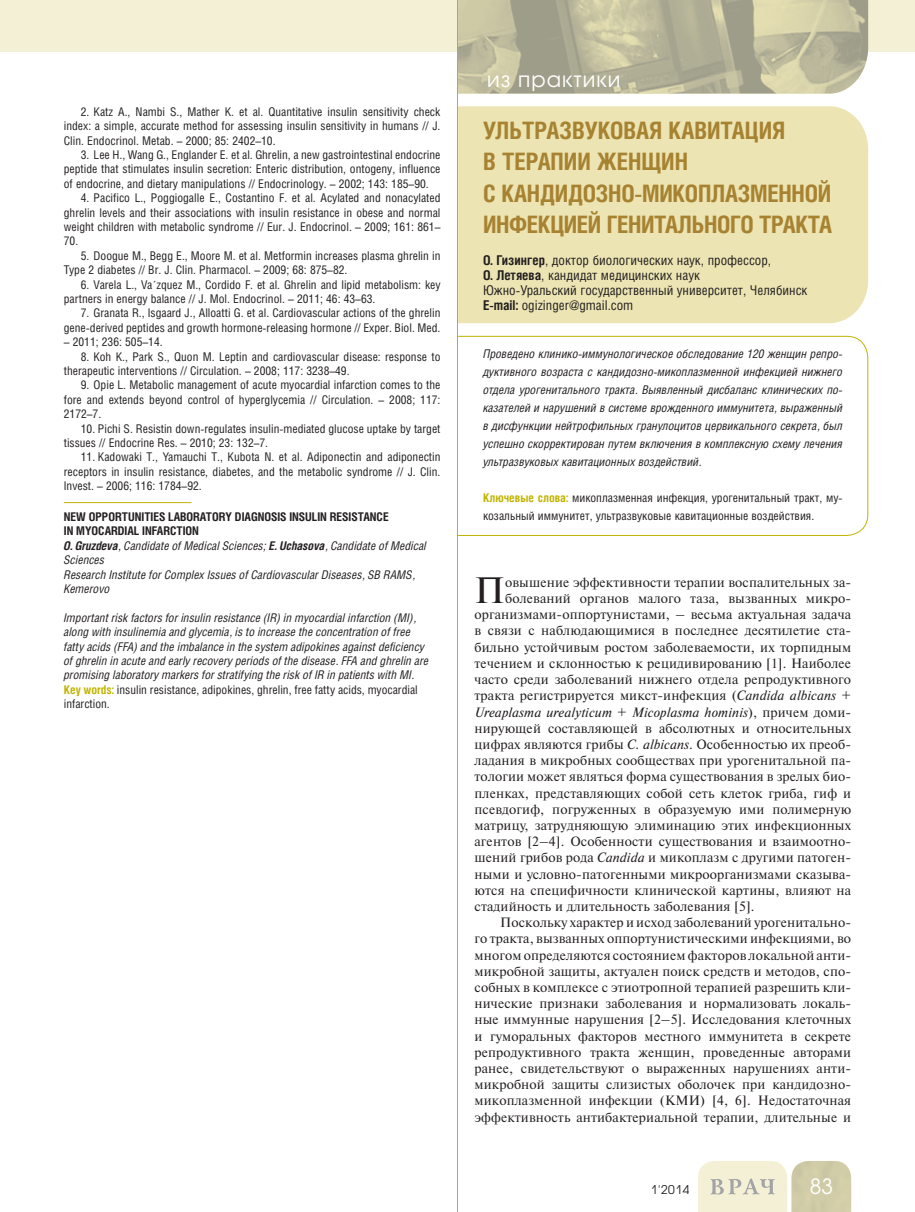
<style>
.page{position:relative;width:915px;height:1212px;background:#fff}
.page>*{position:absolute;margin:0;border:0;box-sizing:border-box;transform-origin:0 0}
.t1{font:36.6px "Newton C";color:#231f20}
.t2{font:700 24px/31.5px "Helios Cond";letter-spacing:-.01em;color:#a78231}
.t3{font:21px "Avant Garde Gothic C";letter-spacing:.05em;color:#fff}
.t4{font:13.5px "Newton C";letter-spacing:.01em;color:#231f20}
.t5{font:13.5px/15px "Helios Cond";color:#231f20}
.t6{font:italic 13.5px "Newton C";letter-spacing:.01em;color:#231f20}
.t7{font:12px/14.4px "Helios Cond";color:#231f20;text-align:justify}
.t8{font:italic 12px/14.4px "Helios Cond";color:#231f20}
.t9{font:12px "Avant Garde Gothic C";color:#231f20}
.s1{font-family:"Times New Roman"}
.s2{font-weight:700;font-style:normal}
.s3{font-weight:700}
.s4{font-weight:700;font-style:normal;color:#c1b400}
.s5{font-style:normal}
.s6{font-weight:700;color:#c1b400}
.s7{font-style:italic}
</style>
<div class="page">
<div style="left:0;top:0;width:914px;height:51px;background:#f4f0d5"></div>
<svg style="left:698px;top:1161px;width:152px;height:51px"></svg>
<hr style="left:64px;top:502px;width:127px;height:1px;background:#c1b400">
<div style="left:458px;top:106px;width:409px;height:217px;background:#ece5b3"></div>
<svg style="left:458px;top:336px;width:410px;height:200px"></svg>
<svg style="left:458px;top:0;width:371px;height:94px"></svg>
<img style="left:829px;top:0;width:38px;height:94px">
<hr style="left:457px;top:0;width:1px;height:1212px;background:#c1b400">
<p class="t7" style="left:64px;top:105px;width:378px;text-indent:17px">2. Katz A., Nambi S., Mather K. et al. Quantitative insulin sensitivity check index: a simple, accurate method for assessing insulin sensitivity in humans // J.<br>Clin. Endocrinol. Metab. – 2000; 85: 2402–10.</p>
<p class="t7" style="left:64px;top:149px;width:378px;text-indent:17px">3. Lee H., Wang G., Englander E. et al. Ghrelin, a new gastrointestinal endocrine peptide that stimulates insulin secretion: Enteric distribution, ontogeny, influence of endocrine, and dietary manipulations // Endocrinology. – 2002; 143: 185–90.</p>
<p class="t7" style="left:64px;top:192px;width:378px;text-indent:17px">4. Pacifico L., Poggiogalle E., Costantino F. et al. Acylated and nonacylated ghrelin levels and their associations with insulin resistance in obese and normal weight children with metabolic syndrome // Eur. J. Endocrinol. – 2009; 161: 861– 70.</p>
<p class="t7" style="left:64px;top:249px;width:378px;text-indent:17px">5. Doogue M., Begg E., Moore M. et al. Metformin increases plasma ghrelin in<br>Type 2 diabetes // Br. J. Clin. Pharmacol. – 2009; 68: 875–82.</p>
<p class="t7" style="left:64px;top:278px;width:378px;text-indent:17px">6. Varela L., Va<span class="s1">´</span>zquez M., Cordido F. et al. Ghrelin and lipid metabolism: key partners in energy balance // J. Mol. Endocrinol. – 2011; 46: 43–63.</p>
<p class="t7" style="left:64px;top:307px;width:378px;text-align:right">7. Granata R., Isgaard J., Alloatti G. et al. Cardiovascular actions of the ghrelin gene-derived peptides and growth hormone-releasing hormone // Exper. Biol. Med.</p>
<p class="t7" style="left:64px;top:336px;width:100px">– 2011; 236: 505–14.</p>
<p class="t7" style="left:64px;top:350px;width:378px;text-indent:17px">8. Koh K., Park S., Quon M. Leptin and cardiovascular disease: response to therapeutic interventions // Circulation. – 2008; 117: 3238–49.</p>
<p class="t7" style="left:64px;top:379px;width:378px;text-indent:17px">9. Opie L. Metabolic management of acute myocardial infarction comes to the fore and extends beyond control of hyperglycemia // Circulation. – 2008; 117:<br>2172–7.</p>
<p class="t7" style="left:64px;top:422px;width:378px;text-indent:17px">10. Рichi S. Resistin down-regulates insulin-mediated glucose uptake by target tissues // Endocrine Res. – 2010; 23: 132–7.</p>
<p class="t7" style="left:64px;top:451px;width:378px;text-indent:17px">11. Kadowaki T., Yamauchi T., Kubota N. et al. Adiponectin and adiponectin receptors in insulin resistance, diabetes, and the metabolic syndrome // J. Clin.<br>Invest. – 2006; 116: 1784–92.</p>
<p class="t8" style="left:64px;top:510px;width:364px"><span class="s2">NEW OPPORTUNITIES LABORATORY DIAGNOSIS INSULIN RESISTANCE<br>IN MYOCARDIAL INFARCTION<br></span><span class="s3">O. Gruzdeva</span>, Candidate of Medical Sciences; <span class="s3">E. Uchasova</span>, Candidate of Medical Sciences<br>Research Institute for Complex Issues of Cardiovascular Diseases, SB RAMS, Kemerovo</p>
<p class="t8" style="left:64px;top:611px;width:366px">Important risk factors for insulin resistance (IR) in myocardial infarction (MI), along with insulinemia and glycemia, is to increase the concentration of free fatty acids (FFA) and the imbalance in the system adipokines against deficiency of ghrelin in acute and early recovery periods of the disease. FFA and ghrelin are promising laboratory markers for stratifying the risk of IR in patients with MI.<br><span class="s4">Key words:</span> <span class="s5">insulin resistance, adipokines, ghrelin, free fatty acids, myocardial infarction.</span></p>
<h3 class="t3" style="left:487px;top:71px;width:135px">из практики</h3>
<h2 class="t2" style="left:483px;top:116px;width:350px">УЛЬТРАЗВУКОВАЯ КАВИТАЦИЯ<br>В ТЕРАПИИ ЖЕНЩИН<br>С КАНДИДОЗНО-МИКОПЛАЗМЕННОЙ<br>ИНФЕКЦИЕЙ ГЕНИТАЛЬНОГО ТРАКТА</h2>
<p class="t5" style="left:483px;top:254px;width:326px"><span class="s3">О. Гизингер</span>, доктор биологических наук, профессор,<br><span class="s3">О. Летяева</span>, кандидат медицинских наук<br>Южно-Уральский государственный университет, Челябинск <span class="s3">E-mail:</span> ogizinger@gmail.com</p>
<p class="t8" style="left:483px;top:346px;width:361px;line-height:18px;text-align:justify">Проведено клинико-иммунологическое обследование 120 женщин репро&shy;дуктивного возраста с кандидозно-микоплазменной инфекцией нижнего отдела урогенитального тракта. Выявленный дисбаланс клинических по&shy;казателей и нарушений в системе врожденного иммунитета, выраженный в дисфункции нейтрофильных гранулоцитов цервикального секрета, был успешно скорректирован путем включения в комплексную схему лечения ультразвуковых кавитационных воздействий.</p>
<p class="t7" style="left:483px;top:490px;width:361px;line-height:18px"><span class="s6">Ключевые слова:</span> микоплазменная инфекция, урогенитальный тракт, му&shy;козальный иммунитет, ультразвуковые кавитационные воздействия.</p>
<h1 class="t1" style="left:474px;top:577px;width:32px">П</h1>
<p class="t4" style="left:505px;top:577px;width:347px">овышение эффективности терапии воспалительных за-</p>
<p class="t4" style="left:505px;top:594px;width:347px">болеваний органов малого таза, вызванных микро-</p>
<p class="t4" style="left:474px;top:610px;width:378px">организмами-оппортунистами, – весьма актуальная задача</p>
<p class="t4" style="left:474px;top:626px;width:378px">в связи с наблюдающимися в последнее десятилетие ста-</p>
<p class="t4" style="left:474px;top:642px;width:378px">бильно устойчивым ростом заболеваемости, их торпидным</p>
<p class="t4" style="left:474px;top:658px;width:378px">течением и склонностью к рецидивированию [1]. Наиболее</p>
<p class="t4" style="left:474px;top:675px;width:378px">часто среди заболеваний нижнего отдела репродуктивного</p>
<p class="t4" style="left:474px;top:691px;width:378px">тракта регистрируется микст-инфекция (<span class="s7">Candida albicans</span> +</p>
<p class="t6" style="left:474px;top:707px;width:378px">Ureaplasma urealyticum <span class="s5">+</span> Micoplasma hominis<span class="s5">), причем доми-</span></p>
<p class="t4" style="left:474px;top:723px;width:378px">нирующей составляющей в абсолютных и относительных</p>
<p class="t4" style="left:474px;top:739px;width:378px">цифрах являются грибы <span class="s7">C. albicans</span>. Особенностью их преоб-</p>
<p class="t4" style="left:474px;top:756px;width:378px">ладания в микробных сообществах при урогенитальной па-</p>
<p class="t4" style="left:474px;top:772px;width:378px">тологии может являться форма существования в зрелых био-</p>
<p class="t4" style="left:474px;top:788px;width:378px">пленках, представляющих собой сеть клеток гриба, гиф и</p>
<p class="t4" style="left:474px;top:804px;width:378px">псевдогиф, погруженных в образуемую ими полимерную</p>
<p class="t4" style="left:474px;top:820px;width:378px">матрицу, затрудняющую элиминацию этих инфекционных</p>
<p class="t4" style="left:474px;top:837px;width:378px">агентов [2–4]. Особенности существования и взаимоотно-</p>
<p class="t4" style="left:474px;top:853px;width:378px">шений грибов рода <span class="s7">Candida</span> и микоплазм с другими патоген-</p>
<p class="t4" style="left:474px;top:869px;width:378px">ными и условно-патогенными микроорганизмами сказыва-</p>
<p class="t4" style="left:474px;top:885px;width:378px">ются на специфичности клинической картины, влияют на</p>
<p class="t4" style="left:474px;top:901px;width:281px">стадийность и длительность заболевания [5].</p>
<p class="t4" style="left:500px;top:918px;width:352px">Поскольку характер и исход заболеваний урогенитально-</p>
<p class="t4" style="left:474px;top:934px;width:378px">го тракта, вызванных оппортунистическими инфекциями, во</p>
<p class="t4" style="left:474px;top:950px;width:378px">многом определяются состоянием факторов локальной анти-</p>
<p class="t4" style="left:474px;top:966px;width:378px">микробной защиты, актуален поиск средств и методов, спо-</p>
<p class="t4" style="left:474px;top:982px;width:378px">собных в комплексе с этиотропной терапией разрешить кли-</p>
<p class="t4" style="left:474px;top:999px;width:378px">нические признаки заболевания и нормализовать локаль-</p>
<p class="t4" style="left:474px;top:1015px;width:378px">ные иммунные нарушения [2–5]. Исследования клеточных</p>
<p class="t4" style="left:474px;top:1031px;width:378px">и гуморальных факторов местного иммунитета в секрете</p>
<p class="t4" style="left:474px;top:1047px;width:378px">репродуктивного тракта женщин, проведенные авторами</p>
<p class="t4" style="left:474px;top:1063px;width:378px">ранее, свидетельствуют о выраженных нарушениях анти-</p>
<p class="t4" style="left:474px;top:1080px;width:378px">микробной защиты слизистых оболочек при кандидозно-</p>
<p class="t4" style="left:474px;top:1096px;width:378px">микоплазменной инфекции (КМИ) [4, 6]. Недостаточная</p>
<p class="t4" style="left:474px;top:1112px;width:378px">эффективность антибактериальной терапии, длительные и</p>
<p class="t9" style="left:650px;top:1185px;width:40px">1'2014</p>
<h3 class="t3" style="left:809px;top:1179px;width:25px">83</h3>
</div>
